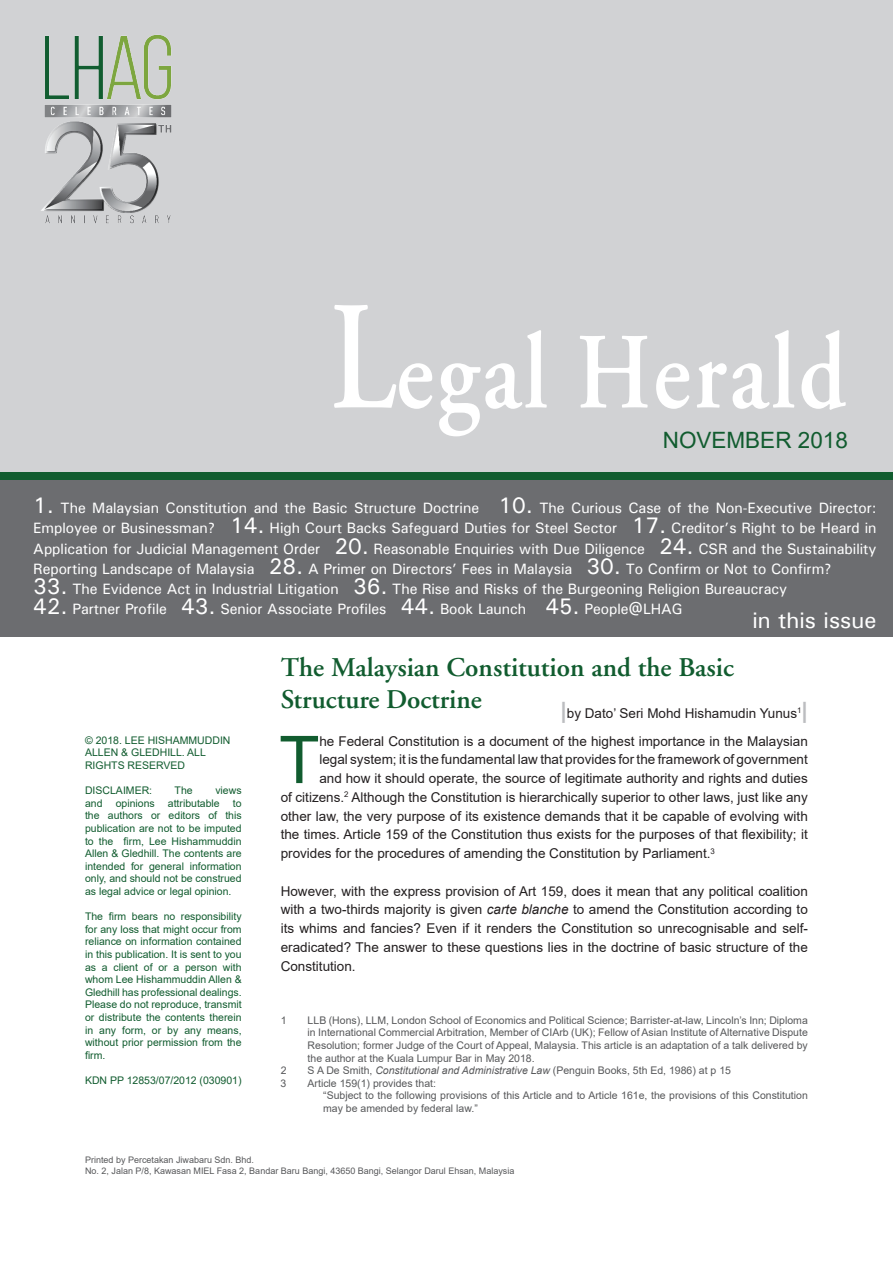
<style>
.page{position:relative;width:893px;height:1263px;background:#fff}
.page>*{position:absolute;margin:0;border:0;box-sizing:border-box;transform-origin:0 0}
.t1{font:600 108px "Adobe Garamond";letter-spacing:.035em;color:#fff;scale:.85 1}
.t2{font:65.85px "Arial";color:#115c2f}
.t3{font:600 27px/32.4px "Adobe Garamond";color:#115c2f}
.t4{font:22.5px "Arial";color:#115c2f}
.t5{font:22.5px "Univers";color:#fff}
.t6{font:700 22.5px "Arial";color:#bcbdc0}
.t7{font:15px/20.2px "Univers";letter-spacing:-.005em;color:#fff;text-align:justify}
.t8{font:13.5px/18.8px "Arial";color:#231f20;text-align:justify}
.t9{font:10.5px/12.6px "Arial";color:#115c2f;text-align:justify}
.t10{font:10.5px/12.6px "Arial";color:#57585a;text-align:justify}
.t11{font:9px/10.8px "Arial";color:#57585a}
.s1{font-size:154.5px}
.s2{font-size:22.5px}
.s3{font-weight:700;font-size:22.5px;color:#bcbdc0}
.s4{font-style:italic}
</style>
<div class="page">
<div style="left:0;top:472px;width:893px;height:9px;background:#115c2f"></div>
<div style="left:0;top:481px;width:893px;height:156px;background:#6c6d70"></div>
<div style="left:0;top:0;width:893px;height:472px;background:#d1d2d4"></div>
<img style="left:41px;top:35px;width:131px;height:189px">
<h1 class="t1" style="left:331px;top:314px;width:607px"><span class="s1">L</span>egal Herald</h1>
<h3 class="t4" style="left:663px;top:424px;width:187px">NOVEMBER 2018</h3>
<p class="t7" style="left:33px;top:497px;width:845px"><span class="s2">1.</span> The Malaysian Constitution and the Basic Structure Doctrine <span class="s2">10.</span> The Curious Case of the Non-Executive Director:<br>Employee or Businessman? <span class="s2">14.</span> High Court Backs Safeguard Duties for Steel Sector <span class="s2">17.</span> Creditor’s Right to be Heard in Application for Judicial Management Order <span class="s2">20.</span> Reasonable Enquiries with Due Diligence <span class="s2">24.</span> CSR and the Sustainability Reporting Landscape of Malaysia <span class="s2">28.</span> A Primer on Directors’ Fees in Malaysia <span class="s2">30.</span> To Confirm or Not to Confirm?</p>
<p class="t7" style="left:33px;top:578px;width:755px"><span class="s2">33.</span> The Evidence Act in Industrial Litigation <span class="s2">36.</span> The Rise and Risks of the Burgeoning Religion Bureaucracy</p>
<p class="t7" style="left:33px;top:599px;width:651px"><span class="s2">42.</span> Partner Profile <span class="s2">43.</span> Senior Associate Profiles <span class="s2">44.</span> Book Launch <span class="s2">45.</span> People@LHAG</p>
<h3 class="t5" style="left:752px;top:606px;width:126px">in this issue</h3>
<p class="t9" style="left:85px;top:734px;width:147px;text-align:left">© 2018. LEE HISHAMMUDDIN<br>ALLEN &amp; GLEDHILL. ALL<br>RIGHTS RESERVED</p>
<p class="t9" style="left:85px;top:784px;width:69px">DISCLAIMER:</p>
<p class="t9" style="left:175px;top:784px;width:20px">The</p>
<p class="t9" style="left:85px;top:784px;width:158px;text-indent:130px">views and opinions attributable to the authors or editors of this publication are not to be imputed to the firm, Lee Hishammuddin Allen &amp; Gledhill. The contents are intended for general information only, and should not be construed as legal advice or legal opinion.</p>
<p class="t9" style="left:85px;top:910px;width:158px">The firm bears no responsibility for any loss that might occur from reliance on information contained in this publication. It is sent to you as a client of or a person with whom Lee Hishammuddin Allen &amp; Gledhill has professional dealings.<br>Please do not reproduce, transmit or distribute the contents therein in any form, or by any means, without prior permission from the firm.</p>
<p class="t9" style="left:85px;top:1074px;width:158px">KDN PP 12853/07/2012 (030901)</p>
<h3 class="t3" style="left:281px;top:652px;width:455px">The Malaysian Constitution and the Basic<br>Structure Doctrine</h3>
<p class="t8" style="left:561px;top:704px;width:243px"><span class="s3">|</span>by Dato’ Seri Mohd Hishamudin Yunus<sup>1</sup></p>
<h3 class="t6" style="left:802px;top:694px;width:8px">|</h3>
<h2 class="t2" style="left:279px;top:715px;width:42px">T</h2>
<p class="t8" style="left:319px;top:731px;width:490px">he Federal Constitution is a document of the highest importance in the Malaysian</p>
<p class="t8" style="left:319px;top:750px;width:490px">legal system; it is the fundamental law that provides for the framework of government</p>
<p class="t8" style="left:319px;top:769px;width:490px">and how it should operate, the source of legitimate authority and rights and duties</p>
<p class="t8" style="left:281px;top:788px;width:529px">of citizens.<sup>2</sup> Although the Constitution is hierarchically superior to other laws, just like any</p>
<p class="t8" style="left:281px;top:806px;width:529px">other law, the very purpose of its existence demands that it be capable of evolving with</p>
<p class="t8" style="left:281px;top:825px;width:529px">the times. Article 159 of the Constitution thus exists for the purposes of that flexibility; it</p>
<p class="t8" style="left:281px;top:844px;width:436px">provides for the procedures of amending the Constitution by Parliament.<sup>3</sup></p>
<p class="t8" style="left:281px;top:881px;width:529px">However, with the express provision of Art 159, does it mean that any political coalition with a two-thirds majority is given <span class="s4">carte blanche</span> to amend the Constitution according to its whims and fancies? Even if it renders the Constitution so unrecognisable and self&shy;eradicated? The answer to these questions lies in the doctrine of basic structure of the Constitution.</p>
<p class="t10" style="left:281px;top:1014px;width:7px">1</p>
<p class="t10" style="left:308px;top:1014px;width:502px">LLB (Hons), LLM, London School of Economics and Political Science; Barrister-at-law, Lincoln’s Inn; Diploma in International Commercial Arbitration, Member of CIArb (UK); Fellow of Asian Institute of Alternative Dispute Resolution; former Judge of the Court of Appeal, Malaysia. This article is an adaptation of a talk delivered by the author at the Kuala Lumpur Bar in May 2018.</p>
<p class="t10" style="left:281px;top:1064px;width:7px">2</p>
<p class="t10" style="left:308px;top:1064px;width:425px">S A De Smith, <span class="s4">Constitutional and Administrative Law</span> (Penguin Books, 5th Ed, 1986) at p 15</p>
<p class="t10" style="left:281px;top:1077px;width:7px">3</p>
<p class="t10" style="left:323px;top:1077px;width:486px;text-align:left;text-indent:-16px">Article 159(1) provides that:<br>“Subject to the following provisions of this Article and to Article 161e, the provisions of this Constitution may be amended by federal law.”</p>
<p class="t11" style="left:85px;top:1155px;width:431px">Printed by Percetakan Jiwabaru Sdn. Bhd.<br>No. 2, Jalan P/8, Kawasan MIEL Fasa 2, Bandar Baru Bangi, 43650 Bangi, Selangor Darul Ehsan, Malaysia</p>
</div>
